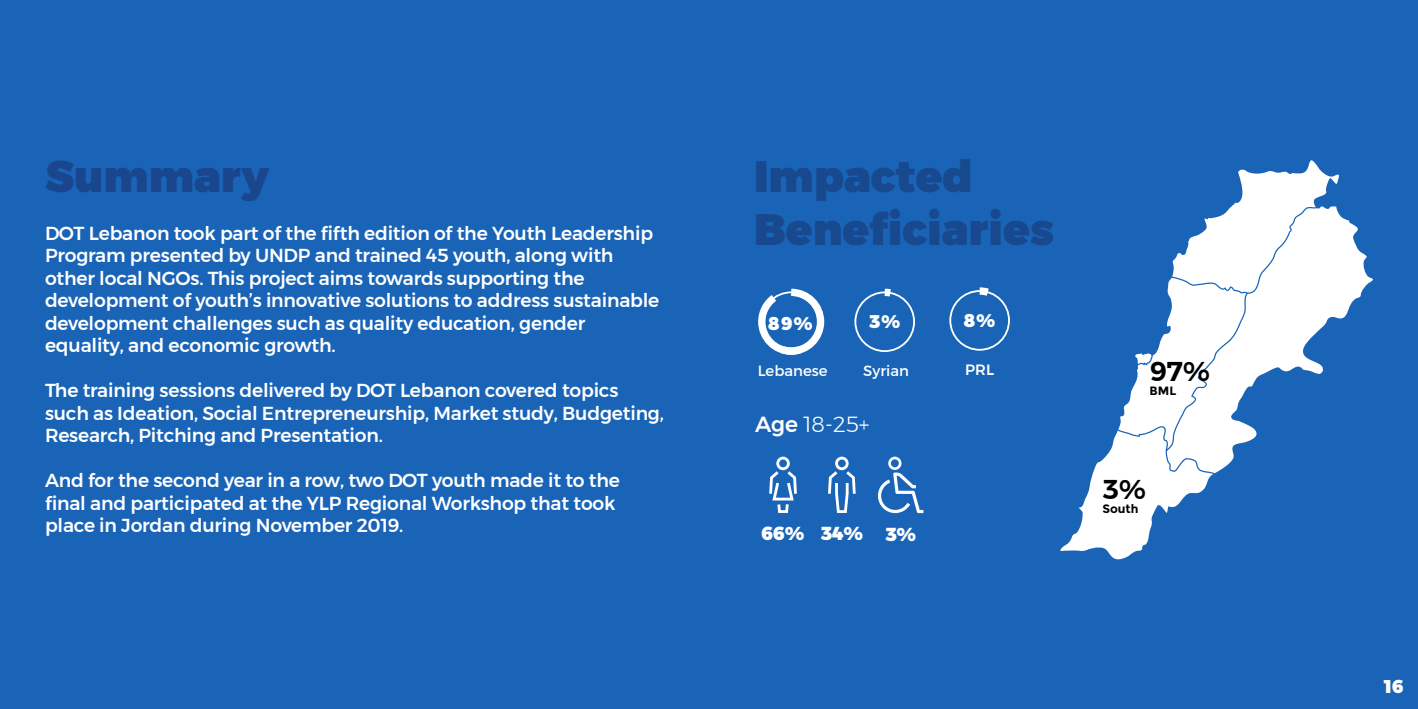
<style>
.page{position:relative;width:1418px;height:709px;background:#fff}
.page>*{position:absolute;margin:0;border:0;box-sizing:border-box;transform-origin:0 0}
.t1{font:900 43.88px/52.6px "Montserrat";color:#18488e}
.t2{font:900 43.88px "Montserrat";color:#1a468e}
.t3{font:600 27.12px "Montserrat";color:#000}
.t4{font:300 21.75px "Montserrat";color:#fff}
.t5{font:500 18.75px/22.5px "Montserrat";letter-spacing:-.01em;color:#fff}
.t6{font:900 18.75px "Montserrat";color:#fff}
.t7{font:900 18.5px "Montserrat";color:#fff}
.t8{font:900 18.25px "Montserrat";color:#fff}
.t9{font:14.88px "Montserrat";color:#fff}
.t10{font:500 14.88px "Montserrat";color:#fff}
.t11{font:700 12px "Montserrat";color:#000}
.s1{font-weight:500}
</style>
<div class="page">
<div style="left:0;top:0;width:709px;height:709px;background:#1964b7"></div>
<div style="left:709px;top:0;width:708px;height:709px;background:#1964b7"></div>
<div style="left:949px;top:290px;width:60px;height:61px;border:2px solid #fff;border-radius:50%"></div>
<svg style="left:972px;top:287px;width:24px;height:11px"></svg>
<div style="left:854px;top:291px;width:61px;height:61px;border:2px solid #fff;border-radius:50%"></div>
<svg style="left:877px;top:288px;width:21px;height:9px"></svg>
<svg style="left:1339px;top:214px;width:34px;height:105px;fill:#fff"></svg>
<svg style="left:1060px;top:160px;width:279px;height:400px"></svg>
<svg style="left:828px;top:456px;width:28px;height:57px"></svg>
<svg style="left:769px;top:456px;width:28px;height:57px"></svg>
<svg style="left:878px;top:456px;width:45px;height:57px"></svg>
<svg style="left:758px;top:288px;width:67px;height:67px"></svg>
<h1 class="t2" style="left:45px;top:140px;width:226px">Summary</h1>
<h1 class="t1" style="left:754px;top:151px;width:302px">Impacted<br>Beneficiaries</h1>
<p class="t5" style="left:45px;top:222px;width:616px">DOT Lebanon took part of the fifth edition of the Youth Leadership Program presented by UNDP and trained 45 youth, along with other local NGOs. This project aims towards supporting the development of youth’s innovative solutions to address sustainable development challenges such as quality education, gender equality, and economic growth.</p>
<p class="t5" style="left:45px;top:379px;width:620px">The training sessions delivered by DOT Lebanon covered topics such as Ideation, Social Entrepreneurship, Market study, Budgeting,<br>Research, Pitching and Presentation.</p>
<p class="t5" style="left:45px;top:469px;width:576px">And for the second year in a row, two DOT youth made it to the final and participated at the YLP Regional Workshop that took place in Jordan during November 2019.</p>
<p class="t8" style="left:964px;top:305px;width:32px">8%</p>
<p class="t8" style="left:869px;top:307px;width:32px">3%</p>
<p class="t8" style="left:768px;top:308px;width:45px">89%</p>
<p class="t10" style="left:965px;top:358px;width:30px">PRL</p>
<p class="t9" style="left:863px;top:362px;width:47px">Syrian</p>
<p class="t9" style="left:757px;top:362px;width:71px">Lebanese</p>
<p class="t4" style="left:755px;top:408px;width:116px"><span class="s1">Age</span> 18-25+</p>
<p class="t6" style="left:761px;top:518px;width:156px">66% 34% 3%</p>
<h2 class="t3" style="left:1150px;top:350px;width:61px">97%</h2>
<p class="t11" style="left:1149px;top:384px;width:28px">BML</p>
<h2 class="t3" style="left:1102px;top:468px;width:44px">3%</h2>
<p class="t11" style="left:1102px;top:501px;width:38px">South</p>
<p class="t7" style="left:1384px;top:671px;width:21px">16</p>
</div>
